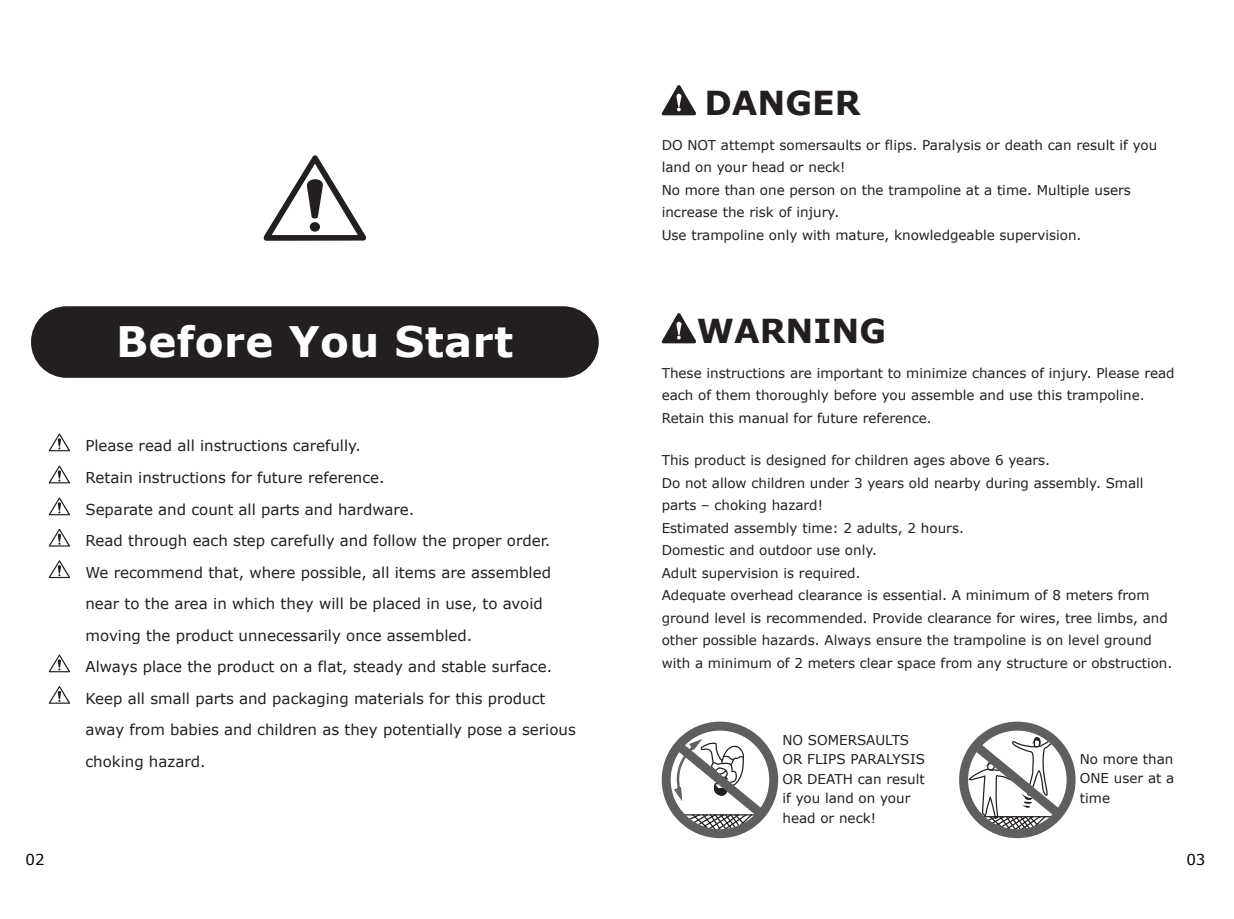
<style>
.page{position:relative;width:1234px;height:919px;background:#fff}
.page>*{position:absolute;margin:0;border:0;box-sizing:border-box;transform-origin:0 0}
.t1{font:700 42px "Verdana";letter-spacing:.01em;color:#fff}
.t2{font:700 33px "Verdana";color:#231f20}
.t3{font:15px/31.5px "Verdana";color:#231f20}
.t4{font:15px "Verdana";color:#030303}
.t5{font:13.5px/22.5px "Verdana";color:#231f20}
</style>
<div class="page">
<svg style="left:661px;top:85px;width:35px;height:30px"></svg>
<svg style="left:959px;top:721px;width:116px;height:117px"></svg>
<svg style="left:661px;top:721px;width:117px;height:117px"></svg>
<svg style="left:661px;top:313px;width:35px;height:30px"></svg>
<svg style="left:263px;top:155px;width:103px;height:86px"></svg>
<div style="left:31px;top:306px;width:567px;height:72px;background:#231f20;border-radius:36px"></div>
<svg style="left:49px;top:433px;width:21px;height:18px"></svg>
<svg style="left:49px;top:465px;width:21px;height:18px"></svg>
<svg style="left:49px;top:497px;width:21px;height:18px"></svg>
<svg style="left:49px;top:528px;width:21px;height:18px"></svg>
<svg style="left:49px;top:560px;width:21px;height:18px"></svg>
<svg style="left:49px;top:654px;width:21px;height:18px"></svg>
<svg style="left:49px;top:686px;width:21px;height:17px"></svg>
<h1 class="t1" style="left:116px;top:312px;width:398px">Before You Start</h1>
<p class="t3" style="left:85px;top:430px;width:492px">Please read all instructions carefully.<br>Retain instructions for future reference.<br>Separate and count all parts and hardware.<br>Read through each step carefully and follow the proper order.<br>We recommend that, where possible, all items are assembled near to the area in which they will be placed in use, to avoid moving the product unnecessarily once assembled.<br>Always place the product on a flat, steady and stable surface.<br>Keep all small parts and packaging materials for this product away from babies and children as they potentially pose a serious choking hazard.</p>
<h2 class="t2" style="left:704px;top:80px;width:158px">DANGER</h2>
<p class="t5" style="left:661px;top:133px;width:497px">DO NOT attempt somersaults or flips. Paralysis or death can result if you land on your head or neck!<br>No more than one person on the trampoline at a time. Multiple users increase the risk of injury.<br>Use trampoline only with mature, knowledgeable supervision.</p>
<h2 class="t2" style="left:696px;top:308px;width:191px">WARNING</h2>
<p class="t5" style="left:661px;top:361px;width:514px">These instructions are important to minimize chances of injury. Please read each of them thoroughly before you assemble and use this trampoline.<br>Retain this manual for future reference.</p>
<p class="t5" style="left:661px;top:449px;width:512px">This product is designed for children ages above 6 years.<br>Do not allow children under 3 years old nearby during assembly. Small parts – choking hazard!<br>Estimated assembly time: 2 adults, 2 hours.<br>Domestic and outdoor use only.<br>Adult supervision is required.<br>Adequate overhead clearance is essential. A minimum of 8 meters from ground level is recommended. Provide clearance for wires, tree limbs, and other possible hazards. Always ensure the trampoline is on level ground with a minimum of 2 meters clear space from any structure or obstruction.</p>
<p class="t5" style="left:782px;top:730px;width:144px;line-height:19.5px">NO SOMERSAULTS<br>OR FLIPS PARALYSIS<br>OR DEATH can result if you land on your head or neck!</p>
<p class="t5" style="left:1079px;top:749px;width:96px;line-height:19.5px;text-align:justify">No more than ONE user at a time</p>
<p class="t4" style="left:26px;top:849px;width:21px">02</p>
<p class="t4" style="left:1185px;top:849px;width:21px">03</p>
</div>
